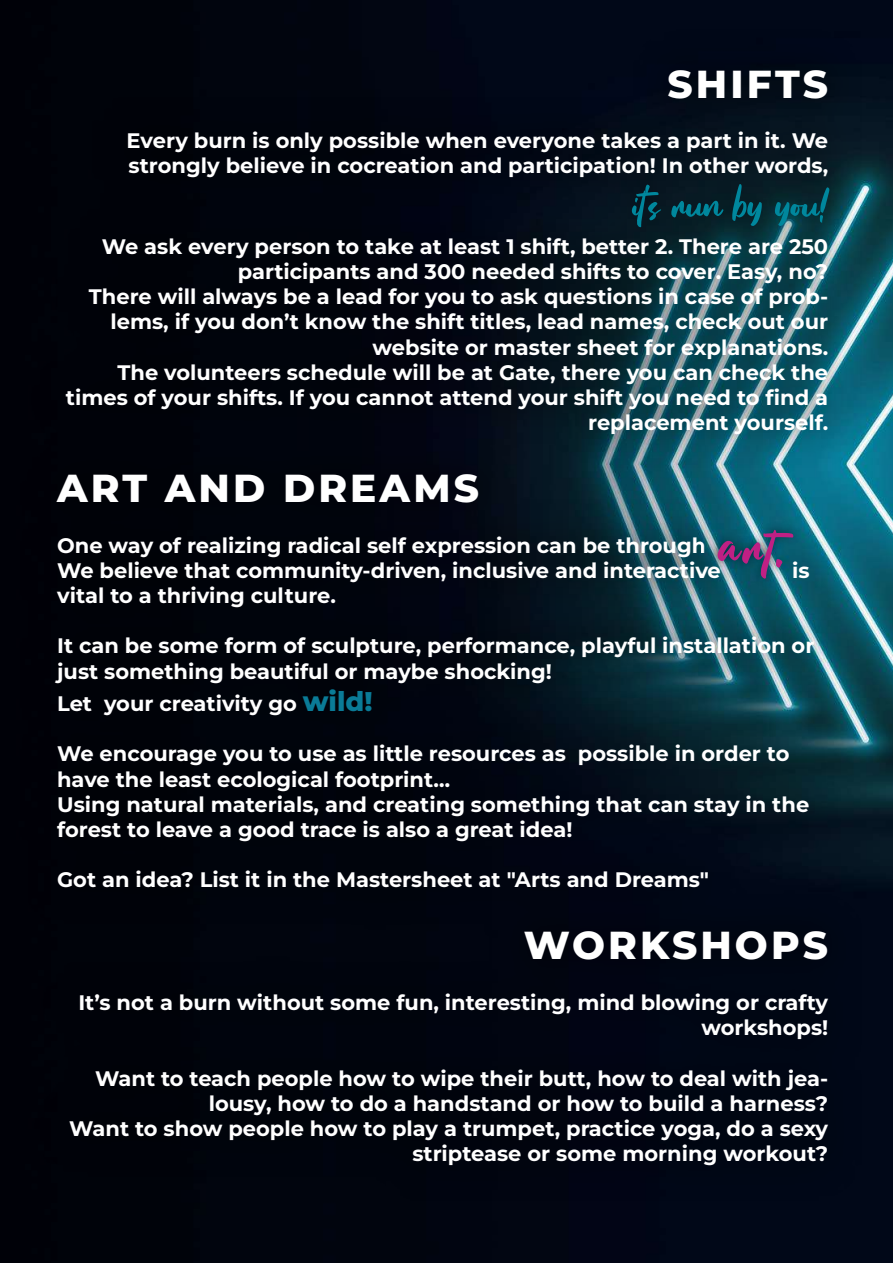
<style>
.page{position:relative;width:893px;height:1263px;background:#fff}
.page>*{position:absolute;margin:0;border:0;box-sizing:border-box;transform-origin:0 0}
.t1{font:81px "Beattingvile";color:#bf2084}
.t2{font:60px "Beattingvile";color:#00879d}
.t3{font:800 39px "Montserrat";letter-spacing:.08em;color:#fff}
.t4{font:700 21px/25.2px "Montserrat";color:#fff}
.s1{font-weight:800;font-size:27px;color:#0a7b97}
</style>
<div class="page">
<img style="left:0;top:0;width:893px;height:1263px">
<img style="left:3px;top:13px;width:890px;height:1219px">
<img style="left:702px;top:492px;width:109px;height:117px">
<h3 class="t3" style="left:667px;top:58px;width:162px">SHIFTS</h3>
<p class="t4" style="left:127px;top:128px;width:703px">Every burn is only possible when everyone takes a part in it. We strongly believe in cocreation and participation! In other words,</p>
<h2 class="t2" style="left:632px;top:176px;width:198px">it’s run by you!</h2>
<p class="t4" style="left:66px;top:233px;width:764px;text-align:right">We ask every person to take at least 1 shift, better 2. There are 250 participants and 300 needed shifts to cover. Easy, no?<br>There will always be a lead for you to ask questions in case of prob&shy;lems, if you don’t know the shift titles, lead names, check out our website or master sheet for explanations.<br>The volunteers schedule will be at Gate, there you can check the times of your shifts. If you cannot attend your shift you need to find a replacement yourself.</p>
<h3 class="t3" style="left:57px;top:462px;width:423px">ART AND DREAMS</h3>
<p class="t4" style="left:57px;top:532px;width:665px">One way of realizing radical self expression can be through<br>We believe that community-driven, inclusive and interactive</p>
<h1 class="t1" style="left:724px;top:506px;width:63px;rotate:5deg">art.</h1>
<p class="t4" style="left:792px;top:557px;width:19px">is</p>
<p class="t4" style="left:57px;top:582px;width:280px">vital to a thriving culture.</p>
<p class="t4" style="left:57px;top:633px;width:759px">It can be some form of sculpture, performance, playful installation or just something beautiful or maybe shocking!</p>
<p class="t4" style="left:57px;top:690px;width:317px">Let your creativity go <span class="s1">wild!</span></p>
<p class="t4" style="left:57px;top:741px;width:754px">We encourage you to use as little resources as possible in order to have the least ecological footprint…<br>Using natural materials, and creating something that can stay in the forest to leave a good trace is also a great idea!</p>
<p class="t4" style="left:57px;top:867px;width:653px">Got an idea? List it in the Mastersheet at "Arts and Dreams"</p>
<h3 class="t3" style="left:524px;top:920px;width:306px">WORKSHOPS</h3>
<p class="t4" style="left:78px;top:989px;width:751px;text-align:right">It’s not a burn without some fun, interesting, mind blowing or crafty workshops!</p>
<p class="t4" style="left:69px;top:1065px;width:760px;text-align:right">Want to teach people how to wipe their butt, how to deal with jea&shy;lousy, how to do a handstand or how to build a harness?<br>Want to show people how to play a trumpet, practice yoga, do a sexy striptease or some morning workout?</p>
</div>
